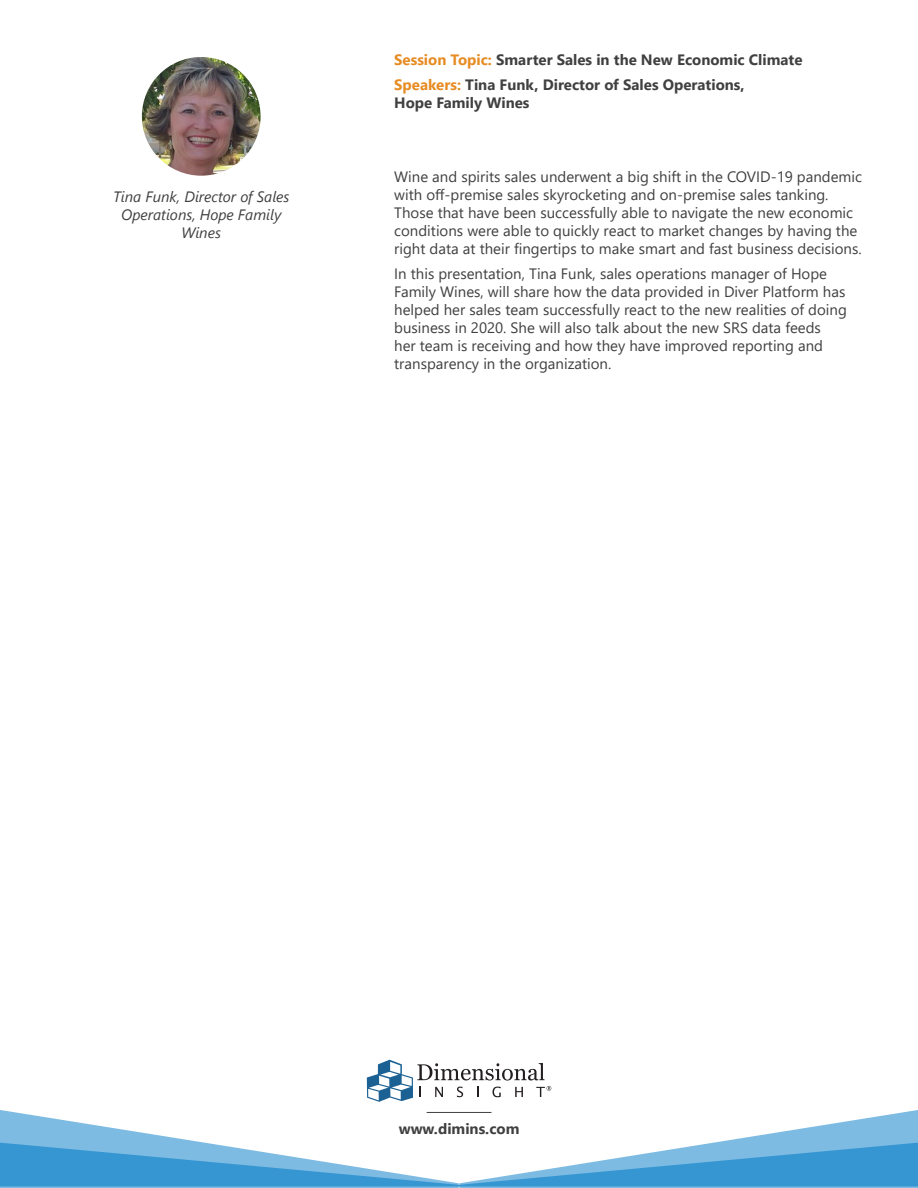
<style>
.page{position:relative;width:918px;height:1188px;background:#fff}
.page>*{position:absolute;margin:0;border:0;box-sizing:border-box;transform-origin:0 0}
.body{font:15px/18px "Segoe UI";color:#404040}
.body-2{font:700 15px/18px "Segoe UI";color:#404040}
.body-3{font:italic 15px/18px "Segoe UI";color:#404040;text-align:center}
.s1{color:#e78b23}
</style>
<div class="page">
<img style="left:142px;top:57px;width:119px;height:119px;border-radius:59px">
<svg style="left:377px;top:1060px;width:166px;height:6px"></svg>
<svg style="left:0;top:1066px;width:918px;height:122px"></svg>
<svg style="left:0;top:1143px;width:918px;height:44px"></svg>
<p class="body-3" style="left:113px;top:185px;width:178px">Tina Funk, Director of Sales<br>Operations, Hope Family<br>Wines</p>
<p class="body-2" style="left:394px;top:49px;width:410px"><span class="s1">Session Topic:</span> Smarter Sales in the New Economic Climate</p>
<p class="body-2" style="left:394px;top:74px;width:352px"><span class="s1">Speakers:</span> Tina Funk, Director of Sales Operations,<br>Hope Family Wines</p>
<p class="body" style="left:394px;top:167px;width:469px">Wine and spirits sales underwent a big shift in the COVID-19 pandemic with off-premise sales skyrocketing and on-premise sales tanking.<br>Those that have been successfully able to navigate the new economic conditions were able to quickly react to market changes by having the right data at their fingertips to make smart and fast business decisions.</p>
<p class="body" style="left:394px;top:263px;width:454px">In this presentation, Tina Funk, sales operations manager of Hope Family Wines, will share how the data provided in Diver Platform has helped her sales team successfully react to the new realities of doing business in 2020. She will also talk about the new SRS data feeds<br>her team is receiving and how they have improved reporting and transparency in the organization.</p>
<p class="body-2" style="left:399px;top:1118px;width:122px">www.dimins.com</p>
</div>
